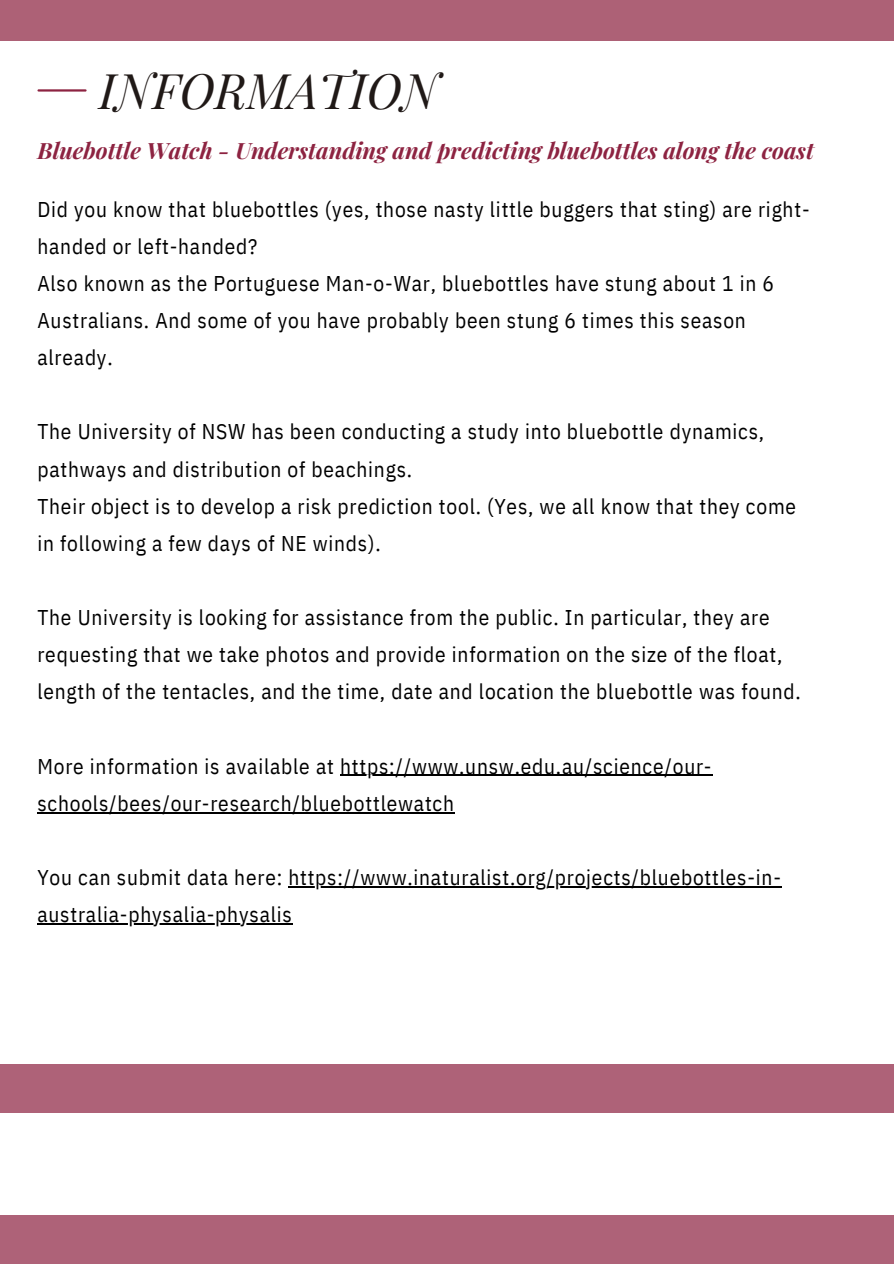
<style>
.page{position:relative;width:894px;height:1264px;background:#fff}
.page>*{position:absolute;margin:0;border:0;box-sizing:border-box;transform-origin:0 0}
.t1{font:italic 48px "Playfair Display";color:#201917}
.t2{font:italic 700 22.5px "Playfair Display";color:#8d2341}
.t3{font:21.3px/37.2px "IBM Plex Sans Cond";letter-spacing:.04em;color:#000}
</style>
<div class="page">
<hr style="left:39px;top:89px;width:46px;height:3px;background:#8d2341">
<div style="left:0;top:1214px;width:893px;height:49px;background:#ae6278"></div>
<div style="left:0;top:0;width:893px;height:40px;background:#ad6176"></div>
<hr style="left:340px;top:774px;width:372px;height:2px;background:#000">
<hr style="left:37px;top:812px;width:417px;height:1px;background:#000">
<hr style="left:288px;top:886px;width:493px;height:1px;background:#000">
<hr style="left:37px;top:923px;width:255px;height:1px;background:#000">
<div style="left:0;top:1063px;width:893px;height:49px;background:#ae6278"></div>
<p class="t1" style="left:99px;top:57px;width:341px">INFORMATION</p>
<h1 class="t2" style="left:37px;top:135px;width:777px">Bluebottle Watch - Understanding and predicting bluebottles along the coast</h1>
<h2 class="t3" style="left:37px;top:190px;width:773px">Did you know that bluebottles (yes, those nasty little buggers that sting) are right&shy;handed or left-handed?</h2>
<p class="t3" style="left:37px;top:264px;width:737px">Also known as the Portuguese Man-o-War, bluebottles have stung about 1 in 6<br>Australians. And some of you have probably been stung 6 times this season already.</p>
<p class="t3" style="left:37px;top:413px;width:728px">The University of NSW has been conducting a study into bluebottle dynamics, pathways and distribution of beachings.</p>
<p class="t3" style="left:37px;top:487px;width:760px">Their object is to develop a risk prediction tool. (Yes, we all know that they come in following a few days of NE winds).</p>
<p class="t3" style="left:37px;top:598px;width:764px">The University is looking for assistance from the public. In particular, they are requesting that we take photos and provide information on the size of the float, length of the tentacles, and the time, date and location the bluebottle was found.</p>
<p class="t3" style="left:37px;top:747px;width:675px">More information is available at https://www.unsw.edu.au/science/our-</p>
<p class="t3" style="left:37px;top:784px;width:418px">schools/bees/our-research/bluebottlewatch</p>
<p class="t3" style="left:37px;top:858px;width:745px">You can submit data here: https://www.inaturalist.org/projects/bluebottles-in-</p>
<p class="t3" style="left:37px;top:895px;width:256px">australia-physalia-physalis</p>
</div>
